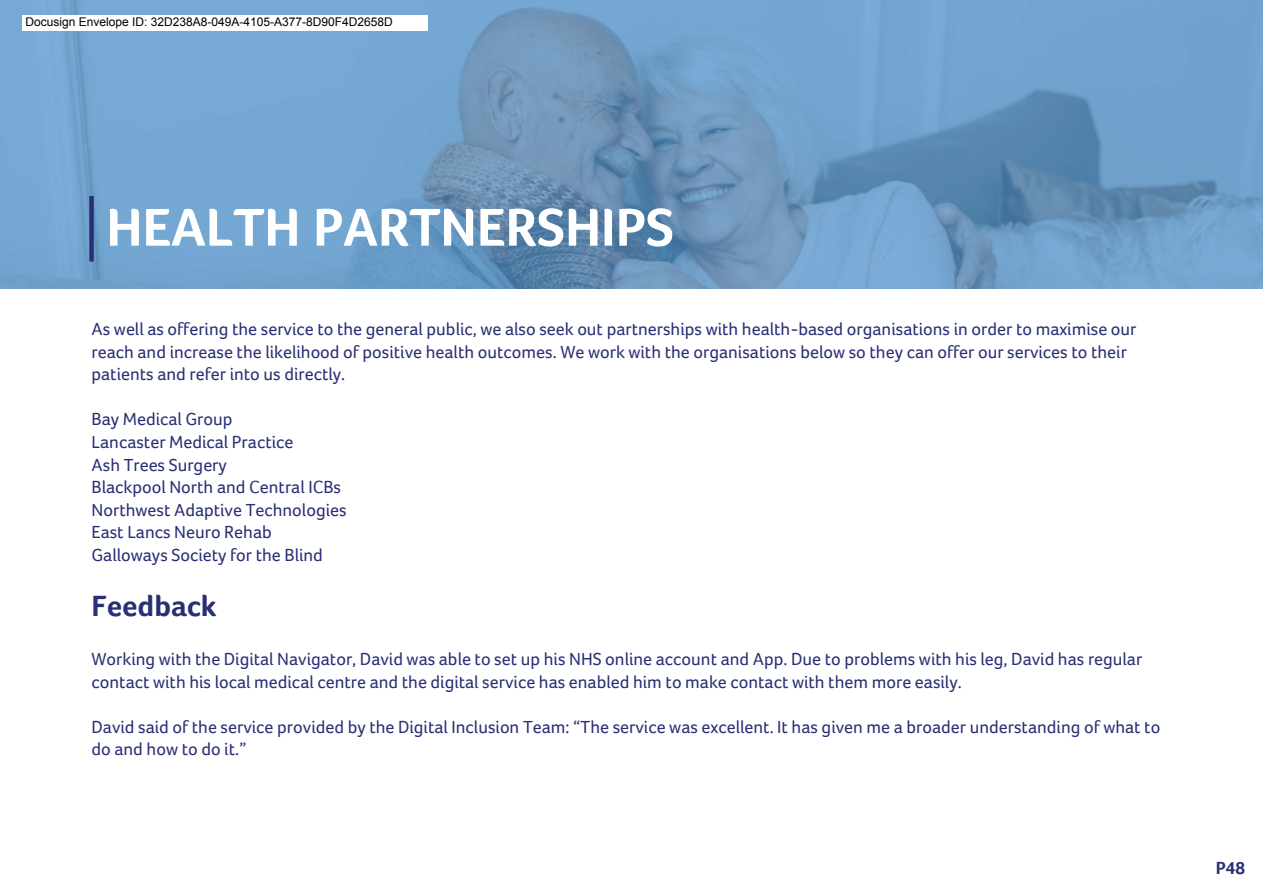
<style>
.page{position:relative;width:1263px;height:894px;background:#fff}
.page>*{position:absolute;margin:0;border:0;box-sizing:border-box;transform-origin:0 0}
.t1{font:700 54.75px "Foco Age UK";color:#fff}
.t2{font:700 30px "Foco Age UK";color:#292f74}
.t3{font:18px/22.5px "Foco Age UK";color:#292f74}
.t4{font:700 18px "Foco Age UK";color:#292f74}
.t5{font:12px "Arial";color:#000}
</style>
<div class="page">
<svg style="left:0;top:0;width:1263px;height:288px;background:#6e9ec7"></svg>
<div style="left:89px;top:196px;width:5px;height:65px;background:#292f74"></div>
<div style="left:22px;top:15px;width:406px;height:15px;background:#fff"></div>
<p class="t5" style="left:26px;top:15px;width:369px">Docusign Envelope ID: 32D238A8-049A-4105-A377-8D90F4D2658D</p>
<h1 class="t1" style="left:107px;top:197px;width:569px">HEALTH PARTNERSHIPS</h1>
<p class="t3" style="left:92px;top:318px;width:1046px">As well as offering the service to the general public, we also seek out partnerships with health-based organisations in order to maximise our reach and increase the likelihood of positive health outcomes. We work with the organisations below so they can offer our services to their patients and refer into us directly.</p>
<p class="t3" style="left:92px;top:408px;width:143px">Bay Medical Group</p>
<p class="t3" style="left:92px;top:431px;width:203px">Lancaster Medical Practice</p>
<p class="t3" style="left:92px;top:453px;width:137px">Ash Trees Surgery</p>
<p class="t3" style="left:92px;top:476px;width:251px">Blackpool North and Central ICBs</p>
<p class="t3" style="left:92px;top:498px;width:257px">Northwest Adaptive Technologies</p>
<p class="t3" style="left:92px;top:521px;width:182px">East Lancs Neuro Rehab</p>
<p class="t3" style="left:92px;top:543px;width:233px">Galloways Society for the Blind</p>
<h2 class="t2" style="left:92px;top:589px;width:126px">Feedback</h2>
<p class="t3" style="left:92px;top:648px;width:1052px">Working with the Digital Navigator, David was able to set up his NHS online account and App. Due to problems with his leg, David has regular contact with his local medical centre and the digital service has enabled him to make contact with them more easily.</p>
<p class="t3" style="left:92px;top:715px;width:1070px">David said of the service provided by the Digital Inclusion Team: “The service was excellent. It has given me a broader understanding of what to do and how to do it.”</p>
<h3 class="t4" style="left:1216px;top:857px;width:31px">P48</h3>
</div>
